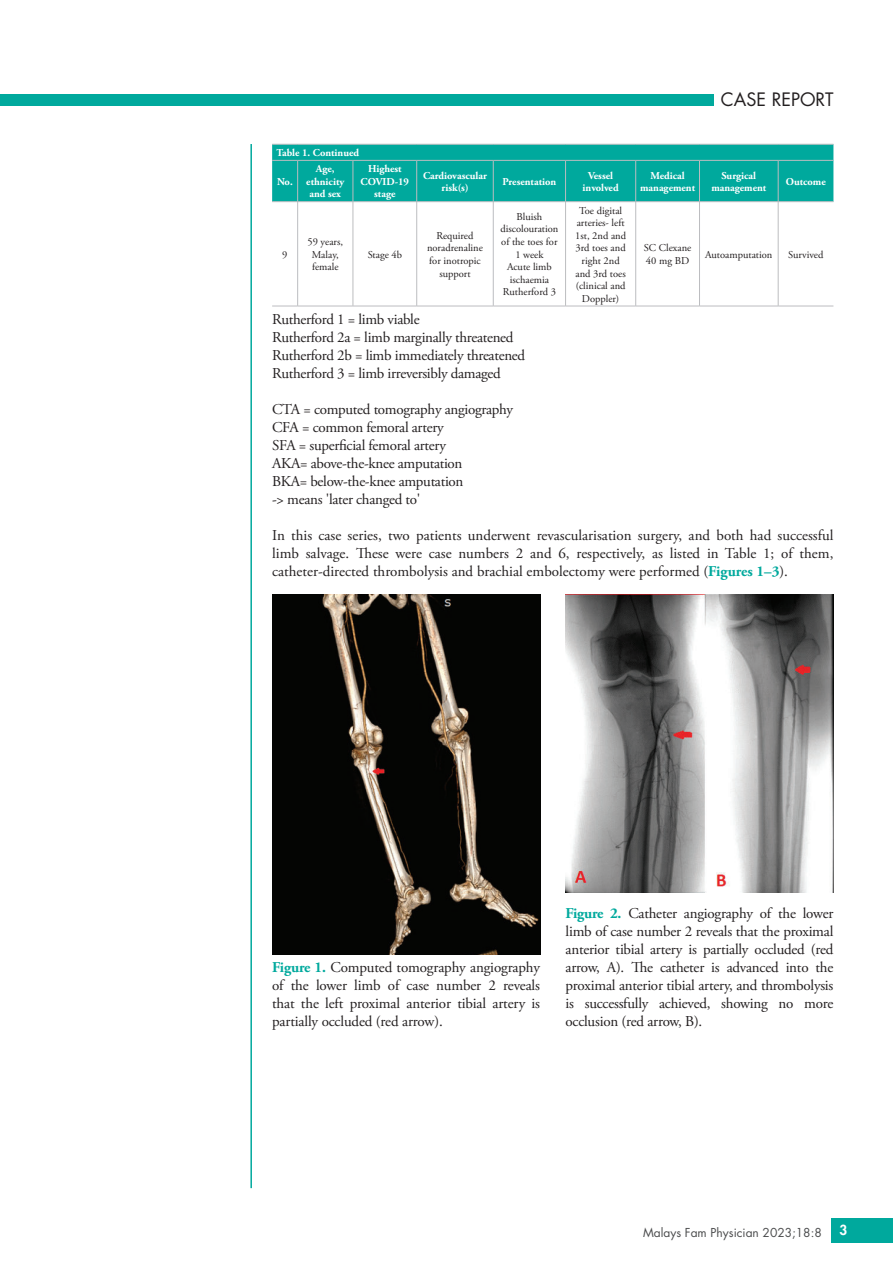
<style>
.page{position:relative;width:893px;height:1263px;background:#fff}
.page>*{position:absolute;margin:0;border:0;box-sizing:border-box;transform-origin:0 0}
.t1{font:18px "Futura Std";color:#231f20}
.t2{font:15px/18px "Adobe Garamond Pro";letter-spacing:-.02em;color:#231f20;text-align:justify}
.t3{font:800 13.5px "Futura Std";color:#fff}
.t4{font:12px "Futura Std";color:#4b4c4d}
.t5{font:10.5px/12.6px "Adobe Garamond Pro";color:#231f20;text-align:center}
.t6{font:700 10.5px/12.6px "Adobe Garamond Pro";color:#fff;text-align:center}
.s1{font-weight:700;color:#00a99d}
</style>
<div class="page">
<div style="left:0;top:95px;width:713px;height:11px;background:#00a99d"></div>
<div style="left:831px;top:1218px;width:62px;height:24px;background:#00a99d"></div>
<hr style="left:250px;top:144px;width:2px;height:1044px;background:#00a99d">
<svg style="left:272px;top:144px;width:561px;height:58px;background:#08a99e"></svg>
<hr style="left:298px;top:201px;width:55px;height:1px;background:#bcbdc0">
<hr style="left:297px;top:202px;width:1px;height:104px;background:#bcbdc0">
<hr style="left:353px;top:201px;width:64px;height:1px;background:#bcbdc0">
<hr style="left:353px;top:202px;width:1px;height:104px;background:#bcbdc0">
<hr style="left:417px;top:201px;width:76px;height:1px;background:#bcbdc0">
<hr style="left:416px;top:202px;width:1px;height:104px;background:#bcbdc0">
<hr style="left:493px;top:201px;width:73px;height:1px;background:#bcbdc0">
<hr style="left:493px;top:202px;width:1px;height:104px;background:#bcbdc0">
<hr style="left:566px;top:201px;width:70px;height:1px;background:#bcbdc0">
<hr style="left:565px;top:202px;width:1px;height:104px;background:#bcbdc0">
<hr style="left:636px;top:201px;width:63px;height:1px;background:#bcbdc0">
<hr style="left:635px;top:202px;width:1px;height:104px;background:#bcbdc0">
<hr style="left:699px;top:201px;width:79px;height:1px;background:#bcbdc0">
<hr style="left:699px;top:202px;width:1px;height:104px;background:#bcbdc0">
<hr style="left:778px;top:201px;width:55px;height:1px;background:#bcbdc0">
<hr style="left:778px;top:202px;width:1px;height:104px;background:#bcbdc0">
<svg style="left:272px;top:306px;width:26px;height:1px"></svg>
<hr style="left:298px;top:306px;width:55px;height:1px;background:#bcbdc0">
<hr style="left:353px;top:306px;width:64px;height:1px;background:#bcbdc0">
<hr style="left:417px;top:306px;width:76px;height:1px;background:#bcbdc0">
<hr style="left:493px;top:306px;width:73px;height:1px;background:#bcbdc0">
<hr style="left:566px;top:306px;width:70px;height:1px;background:#bcbdc0">
<hr style="left:636px;top:306px;width:63px;height:1px;background:#bcbdc0">
<hr style="left:699px;top:306px;width:79px;height:1px;background:#bcbdc0">
<hr style="left:778px;top:306px;width:55px;height:1px;background:#bcbdc0">
<img style="left:272px;top:594px;width:268px;height:360px">
<img style="left:566px;top:594px;width:267px;height:299px">
<p class="t1" style="left:721px;top:91px;width:114px">CASE REPORT</p>
<p class="t6" style="left:276px;top:147px;width:84px">Table 1. Continued</p>
<p class="t6" style="left:277px;top:176px;width:17px">No.</p>
<p class="t6" style="left:306px;top:164px;width:40px">Age, ethnicity and sex</p>
<p class="t6" style="left:361px;top:164px;width:50px">Highest<br>COVID-19 stage</p>
<p class="t6" style="left:423px;top:170px;width:66px">Cardiovascular risk(s)</p>
<p class="t6" style="left:503px;top:176px;width:55px">Presentation</p>
<p class="t6" style="left:583px;top:170px;width:38px">Vessel involved</p>
<p class="t6" style="left:640px;top:170px;width:57px">Medical management</p>
<p class="t6" style="left:711px;top:170px;width:57px">Surgical management</p>
<p class="t6" style="left:786px;top:176px;width:41px">Outcome</p>
<p class="t5" style="left:282px;top:249px;width:7px">9</p>
<p class="t5" style="left:308px;top:236px;width:37px">59 years,<br>Malay, female</p>
<p class="t5" style="left:368px;top:249px;width:36px">Stage 4b</p>
<p class="t5" style="left:427px;top:230px;width:57px">Required noradrenaline for inotropic support</p>
<p class="t5" style="left:500px;top:211px;width:60px">Bluish discolouration of the toes for<br>1 week<br>Acute limb ischaemia<br>Rutherford 3</p>
<p class="t5" style="left:575px;top:205px;width:52px">Toe digital arteries- left<br>1st, 2nd and<br>3rd toes and right 2nd and 3rd toes (clinical and<br>Doppler)</p>
<p class="t5" style="left:644px;top:243px;width:49px;text-align:left">SC Clexane<br>40 mg BD</p>
<p class="t5" style="left:705px;top:249px;width:69px">Autoamputation</p>
<p class="t5" style="left:788px;top:249px;width:37px">Survived</p>
<p class="t2" style="left:272px;top:312px;width:255px;text-align:left">Rutherford 1 = limb viable<br>Rutherford 2a = limb marginally threatened Rutherford 2b = limb immediately threatened Rutherford 3 = limb irreversibly damaged</p>
<p class="t2" style="left:272px;top:402px;width:242px;text-align:left">CTA = computed tomography angiography<br>CFA = common femoral artery<br>SFA = superficial femoral artery<br>AKA= above-the-knee amputation<br>BKA= below-the-knee amputation<br>-&gt; means 'later changed to'</p>
<p class="t2" style="left:272px;top:528px;width:563px">In this case series, two patients underwent revascularisation surgery, and both had successful limb salvage. These were case numbers 2 and 6, respectively, as listed in Table 1; of them, catheter-directed thrombolysis and brachial embolectomy were performed (<span class="s1">Figures 1–3</span>).</p>
<p class="t2" style="left:272px;top:960px;width:269px"><span class="s1">Figure 1.</span> Computed tomography angiography of the lower limb of case number 2 reveals that the left proximal anterior tibial artery is partially occluded (red arrow).</p>
<p class="t2" style="left:566px;top:906px;width:269px"><span class="s1">Figure 2.</span> Catheter angiography of the lower limb of case number 2 reveals that the proximal anterior tibial artery is partially occluded (red arrow, A). The catheter is advanced into the proximal anterior tibial artery, and thrombolysis is successfully achieved, showing no more occlusion (red arrow, B).</p>
<p class="t4" style="left:643px;top:1227px;width:180px">Malays Fam Physician 2023;18:8</p>
<p class="t3" style="left:840px;top:1223px;width:9px">3</p>
</div>
